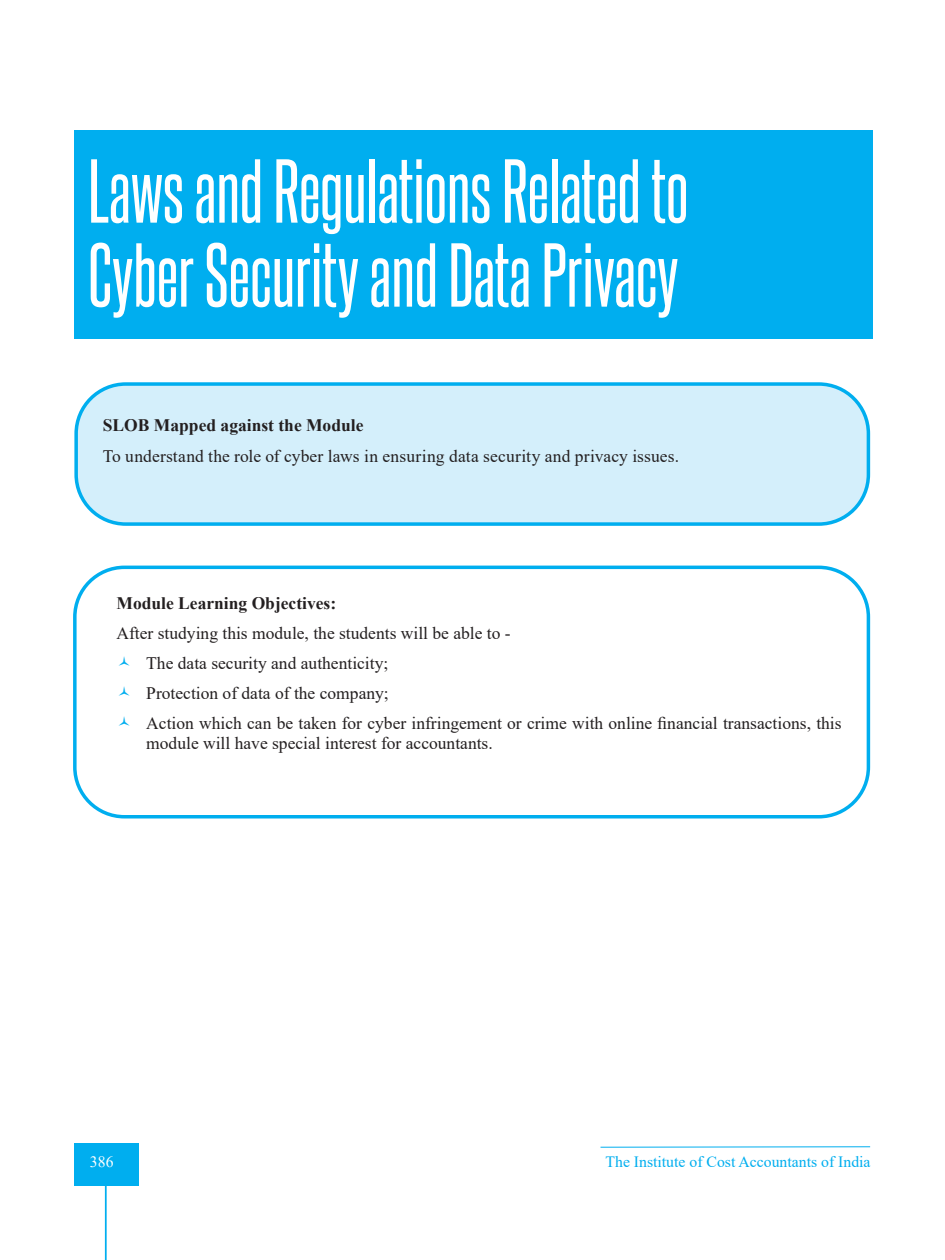
<style>
.page{position:relative;width:945px;height:1260px;background:#fff}
.page>*{position:absolute;margin:0;border:0;box-sizing:border-box;transform-origin:0 0}
.t1{font:77px/84px "Steelfish Rg";color:#fff}
.t2{font:17.5px/30.1px "Times New Roman";color:#231f20}
.t3{font:700 17.5px "Times New Roman";color:#231f20}
.t4{font:15.75px "Times New Roman";color:#00aeef}
.t5{font:15.75px "Times New Roman";color:#fff}
</style>
<div class="page">
<div style="left:74px;top:1143px;width:65px;height:42px;background:#00aeef"></div>
<hr style="left:601px;top:1146px;width:269px;height:2px;background:#00aeef">
<hr style="left:105px;top:1185px;width:2px;height:75px;background:#00aeef">
<div style="left:76px;top:384px;width:792px;height:140px;background:#d4effb;border-radius:50px"></div>
<div style="left:74px;top:382px;width:796px;height:144px;border:4px solid #00aeef;border-radius:50px"></div>
<div style="left:73px;top:566px;width:797px;height:253px;border:4px solid #00aeef;border-radius:50px"></div>
<div style="left:74px;top:130px;width:799px;height:208px;background:#00aeef"></div>
<h1 class="t1" style="left:88px;top:147px;width:602px">Laws and Regulations Related to<br>Cyber Security and Data Privacy</h1>
<p class="t3" style="left:103px;top:413px;width:262px">SLOB Mapped against the Module</p>
<p class="t2" style="left:103px;top:441px;width:578px">To understand the role of cyber laws in ensuring data security and privacy issues.</p>
<p class="t3" style="left:117px;top:591px;width:221px">Module Learning Objectives:</p>
<p class="t2" style="left:146px;top:618px;width:697px;text-indent:-30px">After studying this module, the students will be able to -<br>The data security and authenticity;<br>Protection of data of the company;<br>Action which can be taken for cyber infringement or crime with online financial transactions, this</p>
<p class="t2" style="left:146px;top:728px;width:348px">module will have special interest for accountants.</p>
<p class="t5" style="left:90px;top:1151px;width:25px">386</p>
<p class="t4" style="left:606px;top:1151px;width:267px">The Institute of Cost Accountants of India</p>
</div>
